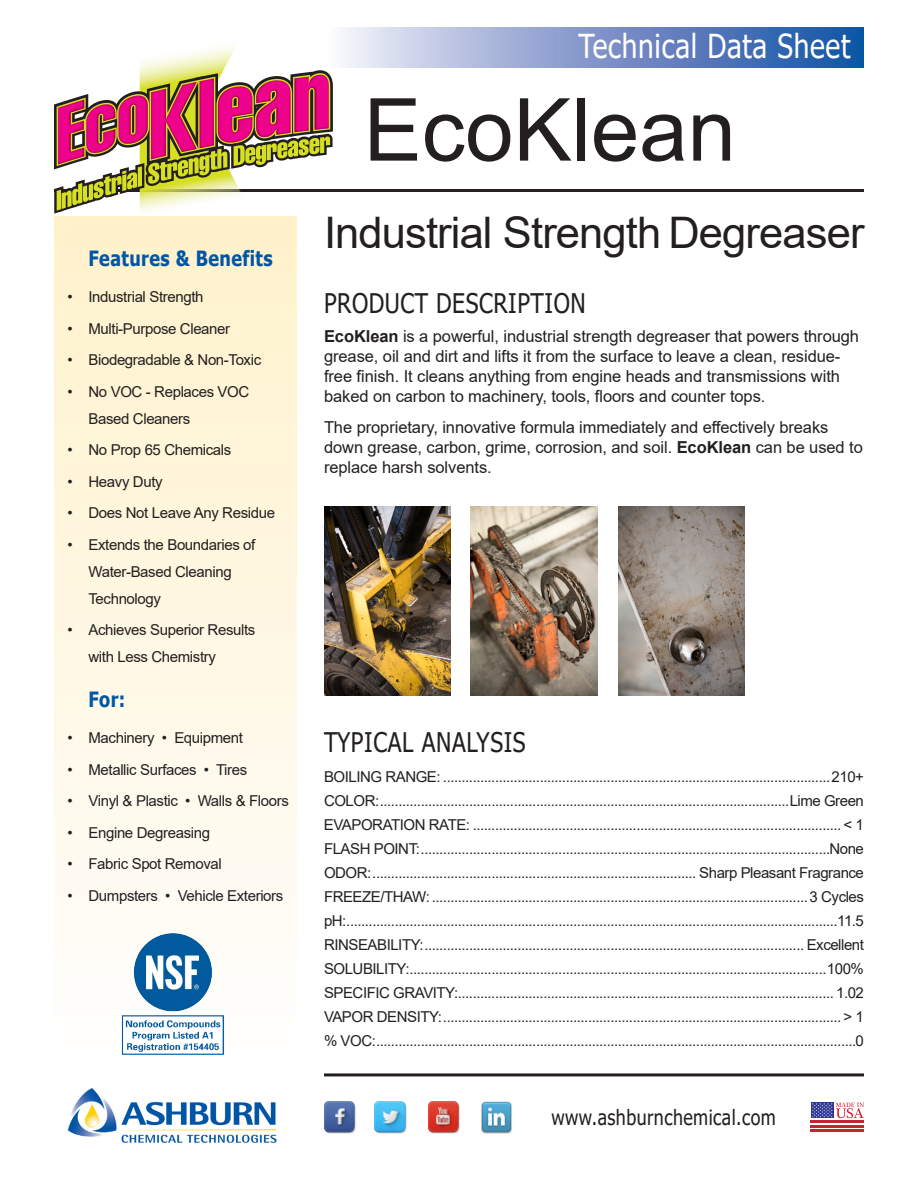
<style>
.page{position:relative;width:918px;height:1188px;background:#fff}
.page>*{position:absolute;margin:0;border:0;box-sizing:border-box;transform-origin:0 0}
.t1{font:87px "Arial";color:#231f20}
.t2{font:43.5px "Arial";letter-spacing:-.02em;color:#231f20}
.t3{font:33px "Tahoma";letter-spacing:.025em;color:#fff;scale:.85 1}
.t4{font:27px "Tahoma";letter-spacing:.025em;color:#231f20;scale:.85 1}
.t5{font:21px "Tahoma";letter-spacing:.025em;color:#231f20;scale:.85 1}
.t6{font:700 21px "Tahoma";letter-spacing:.025em;color:#0155a5;scale:.85 1}
.t7{font:16.5px/19.8px "Arial";letter-spacing:-.005em;color:#231f20}
.t8{font:15px "Arial";letter-spacing:-.025em;color:#231f20}
.s1{font-weight:700}
</style>
<div class="page">
<img style="left:619px;top:506px;width:126px;height:189px">
<img style="left:471px;top:506px;width:126px;height:189px">
<div style="left:324px;top:27px;width:540px;height:41px;background:linear-gradient(to right,#f7eff9,#0f49a1)"></div>
<hr style="left:54px;top:189px;width:810px;height:3px;background:#231f20">
<img style="left:67px;top:1088px;width:210px;height:55px">
<hr style="left:324px;top:1073px;width:540px;height:3px;background:#231f20">
<img style="left:324px;top:1102px;width:32px;height:32px">
<img style="left:375px;top:1102px;width:32px;height:32px">
<img style="left:428px;top:1102px;width:32px;height:32px">
<img style="left:481px;top:1102px;width:31px;height:32px">
<hr style="left:811px;top:1121px;width:53px;height:2px;background:#c3262e">
<hr style="left:811px;top:1125px;width:53px;height:2px;background:#c3262e">
<hr style="left:811px;top:1130px;width:53px;height:2px;background:#c3262e">
<div style="left:811px;top:1102px;width:23px;height:16px;background:#2c3690"></div>
<svg style="left:812px;top:1103px;width:52px;height:15px"></svg>
<svg style="left:54px;top:38px;width:279px;height:176px"></svg>
<div style="left:54px;top:216px;width:243px;height:864px;background:linear-gradient(to bottom,#fff1ca,#fffeff)"></div>
<img style="left:324px;top:506px;width:126px;height:189px">
<img style="left:119px;top:930px;width:109px;height:129px">
<p class="t6" style="left:89px;top:244px;width:218px">Features &amp; Benefits</p>
<p class="t8" style="left:68px;top:286px;width:137px">• Industrial Strength</p>
<p class="t8" style="left:68px;top:318px;width:164px">• Multi-Purpose Cleaner</p>
<p class="t8" style="left:68px;top:349px;width:195px">• Biodegradable &amp; Non-Toxic</p>
<p class="t8" style="left:68px;top:381px;width:183px">• No VOC - Replaces VOC</p>
<p class="t8" style="left:88px;top:408px;width:103px">Based Cleaners</p>
<p class="t8" style="left:68px;top:439px;width:165px">• No Prop 65 Chemicals</p>
<p class="t8" style="left:68px;top:471px;width:97px">• Heavy Duty</p>
<p class="t8" style="left:68px;top:502px;width:209px">• Does Not Leave Any Residue</p>
<p class="t8" style="left:68px;top:534px;width:189px">• Extends the Boundaries of</p>
<p class="t8" style="left:88px;top:561px;width:145px">Water-Based Cleaning</p>
<p class="t8" style="left:88px;top:588px;width:74px">Technology</p>
<p class="t8" style="left:68px;top:619px;width:189px">• Achieves Superior Results</p>
<p class="t8" style="left:88px;top:646px;width:129px">with Less Chemistry</p>
<p class="t6" style="left:88px;top:685px;width:45px">For:</p>
<p class="t8" style="left:68px;top:727px;width:177px">• Machinery • Equipment</p>
<p class="t8" style="left:68px;top:759px;width:181px">• Metallic Surfaces • Tires</p>
<p class="t8" style="left:68px;top:790px;width:223px">• Vinyl &amp; Plastic • Walls &amp; Floors</p>
<p class="t8" style="left:68px;top:822px;width:144px">• Engine Degreasing</p>
<p class="t8" style="left:68px;top:853px;width:156px">• Fabric Spot Removal</p>
<p class="t8" style="left:68px;top:885px;width:217px">• Dumpsters • Vehicle Exteriors</p>
<p class="t3" style="left:579px;top:24px;width:321px">Technical Data Sheet</p>
<p class="t1" style="left:364px;top:70px;width:374px">EcoKlean</p>
<p class="t2" style="left:324px;top:202px;width:542px">Industrial Strength Degreaser</p>
<p class="t4" style="left:324px;top:285px;width:310px">PRODUCT DESCRIPTION</p>
<p class="t7" style="left:324px;top:326px;width:537px"><span class="s1">EcoKlean</span> is a powerful, industrial strength degreaser that powers through grease, oil and dirt and lifts it from the surface to leave a clean, residue&shy;free finish. It cleans anything from engine heads and transmissions with baked on carbon to machinery, tools, floors and counter tops.</p>
<p class="t7" style="left:324px;top:418px;width:540px">The proprietary, innovative formula immediately and effectively breaks down grease, carbon, grime, corrosion, and soil. <span class="s1">EcoKlean</span> can be used to replace harsh solvents.</p>
<p class="t4" style="left:324px;top:724px;width:239px">TYPICAL ANALYSIS</p>
<p class="t8" style="left:324px;top:766px;width:541px">BOILING RANGE: ........................................................................................................210+</p>
<p class="t8" style="left:324px;top:790px;width:541px">COLOR:..............................................................................................................Lime Green</p>
<p class="t8" style="left:324px;top:814px;width:542px">EVAPORATION RATE: ................................................................................................... &lt; 1</p>
<p class="t8" style="left:324px;top:838px;width:541px">FLASH POINT:..............................................................................................................None</p>
<p class="t8" style="left:324px;top:862px;width:541px">ODOR:....................................................................................... Sharp Pleasant Fragrance</p>
<p class="t8" style="left:324px;top:886px;width:541px">FREEZE/THAW: .....................................................................................................3 Cycles</p>
<p class="t8" style="left:324px;top:910px;width:541px">pH:....................................................................................................................................11.5</p>
<p class="t8" style="left:324px;top:934px;width:541px">RINSEABILITY:...................................................................................................... Excellent</p>
<p class="t8" style="left:324px;top:958px;width:541px">SOLUBILITY:................................................................................................................100%</p>
<p class="t8" style="left:324px;top:982px;width:541px">SPECIFIC GRAVITY:..................................................................................................... 1.02</p>
<p class="t8" style="left:324px;top:1006px;width:542px">VAPOR DENSITY:........................................................................................................... &gt; 1</p>
<p class="t8" style="left:324px;top:1030px;width:541px">% VOC:.................................................................................................................................0</p>
<p class="t5" style="left:551px;top:1104px;width:266px">www.ashburnchemical.com</p>
</div>
